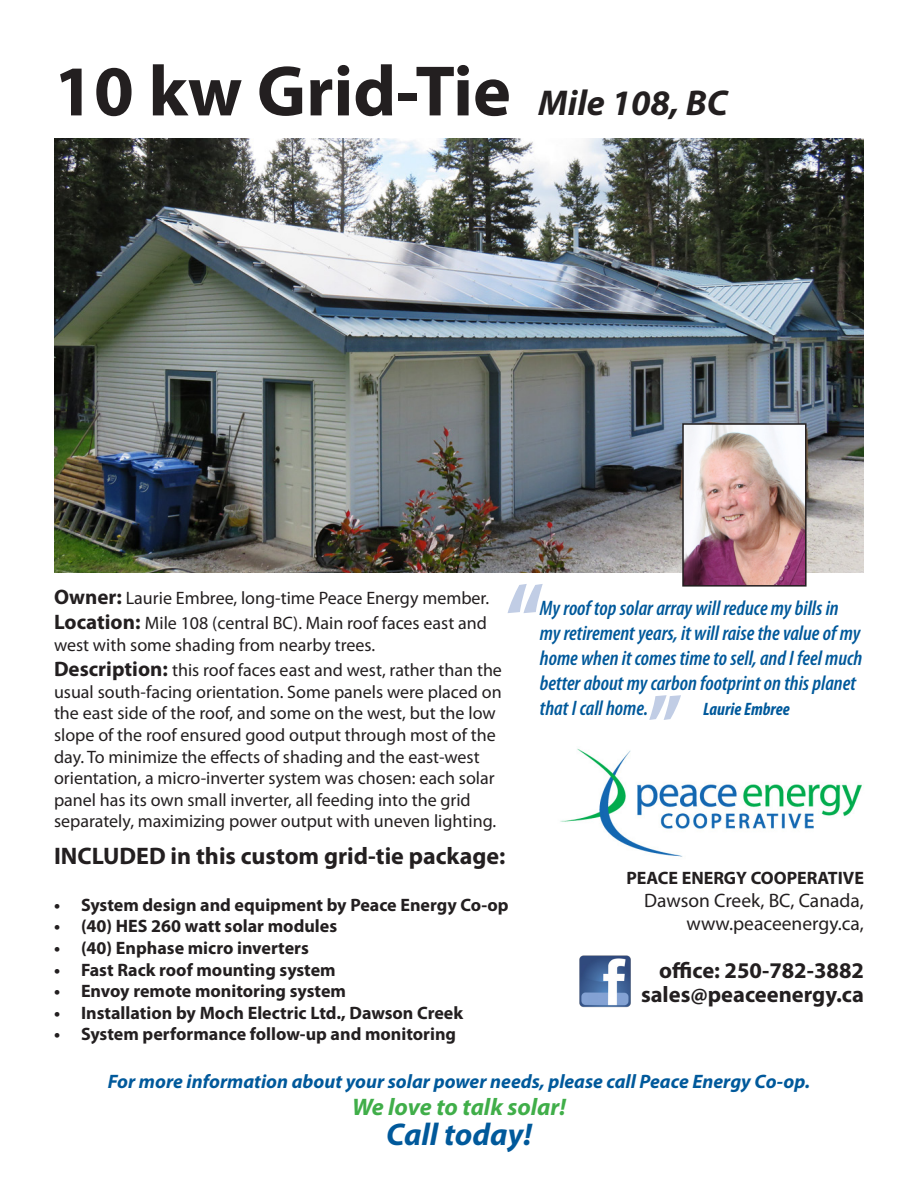
<style>
.page{position:relative;width:918px;height:1188px;background:#fff}
.page>*{position:absolute;margin:0;border:0;box-sizing:border-box;transform-origin:0 0}
.t1{font:700 72px "Myriad Pro";color:#231f20}
.t2{font:italic 700 31.5px "Myriad Pro";color:#00599b}
.t3{font:700 24px "Myriad Pro";color:#231f20}
.t4{font:italic 700 24px "Myriad Pro";color:#40ae49}
.t5{font:700 22.5px "Myriad Pro";color:#231f20}
.Headline_level_2{font:italic 600 condensed 21px/25.2px "Myriad Pro";color:#00599b}
.t6{font:italic 700 19.5px "Myriad Pro";color:#00599b}
.t7{font:19.5px "Myriad Pro";color:#231f20}
.t8{font:18px/21.6px "Myriad Pro";color:#231f20}
.t9{font:700 18px "Myriad Pro";color:#231f20}
.Headline_level_2-2{font:italic 700 condensed 18px "Myriad Pro";color:#00599b}
.s1{font-style:italic;font-size:36px}
.s2{font-weight:700;font-size:21px}
</style>
<div class="page">
<img style="left:54px;top:139px;width:810px;height:433px">
<img style="left:560px;top:748px;width:302px;height:109px">
<img style="left:579px;top:955px;width:52px;height:52px">
<svg style="left:508px;top:584px;width:35px;height:29px"></svg>
<svg style="left:649px;top:695px;width:32px;height:25px"></svg>
<img style="left:685px;top:426px;width:119px;height:158px">
<div style="left:682px;top:423px;width:125px;height:164px;border:2px solid #231f20"></div>
<p class="t1" style="left:54px;top:44px;width:675px">10 kw Grid-Tie <span class="s1">Mile 108, BC</span></p>
<p class="t8" style="left:54px;top:587px;width:437px"><span class="s2">Owner:</span> Laurie Embree, long-time Peace Energy member.</p>
<p class="t8" style="left:54px;top:612px;width:435px"><span class="s2">Location:</span> Mile 108 (central BC). Main roof faces east and west with some shading from nearby trees.</p>
<p class="t8" style="left:54px;top:659px;width:450px"><span class="s2">Description:</span> this roof faces east and west, rather than the usual south-facing orientation. Some panels were placed on the east side of the roof, and some on the west, but the low slope of the roof ensured good output through most of the day. To minimize the effects of shading and the east-west orientation, a micro-inverter system was chosen: each solar panel has its own small inverter, all feeding into the grid separately, maximizing power output with uneven lighting.</p>
<p class="t3" style="left:54px;top:840px;width:453px">INCLUDED in this custom grid-tie package:</p>
<p class="t9" style="left:54px;top:893px;width:456px">• System design and equipment by Peace Energy Co-op</p>
<p class="t9" style="left:54px;top:915px;width:285px">• (40) HES 260 watt solar modules</p>
<p class="t9" style="left:54px;top:936px;width:256px">• (40) Enphase micro inverters</p>
<p class="t9" style="left:54px;top:958px;width:283px">• Fast Rack roof mounting system</p>
<p class="t9" style="left:54px;top:979px;width:294px">• Envoy remote monitoring system</p>
<p class="t9" style="left:54px;top:1001px;width:411px">• Installation by Moch Electric Ltd., Dawson Creek</p>
<p class="t9" style="left:54px;top:1023px;width:404px">• System performance follow-up and monitoring</p>
<p class="t6" style="left:108px;top:1068px;width:704px">For more information about your solar power needs, please call Peace Energy Co-op.</p>
<p class="t4" style="left:352px;top:1091px;width:215px">We love to talk solar!</p>
<p class="t2" style="left:386px;top:1113px;width:147px">Call today!</p>
<p class="Headline_level_2" style="left:540px;top:595px;width:324px">My roof top solar array will reduce my bills in my retirement years, it will raise the value of my home when it comes time to sell, and I feel much better about my carbon footprint on this planet that I call home.</p>
<p class="Headline_level_2-2" style="left:703px;top:698px;width:88px">Laurie Embree</p>
<p class="t9" style="left:626px;top:866px;width:239px">PEACE ENERGY COOPERATIVE</p>
<p class="t7" style="left:644px;top:888px;width:221px">Dawson Creek, BC, Canada,</p>
<p class="t7" style="left:686px;top:912px;width:179px">www.peaceenergy.ca,</p>
<p class="t5" style="left:659px;top:956px;width:206px">office: 250-782-3882</p>
<p class="t5" style="left:641px;top:980px;width:224px">sales@peaceenergy.ca</p>
</div>
